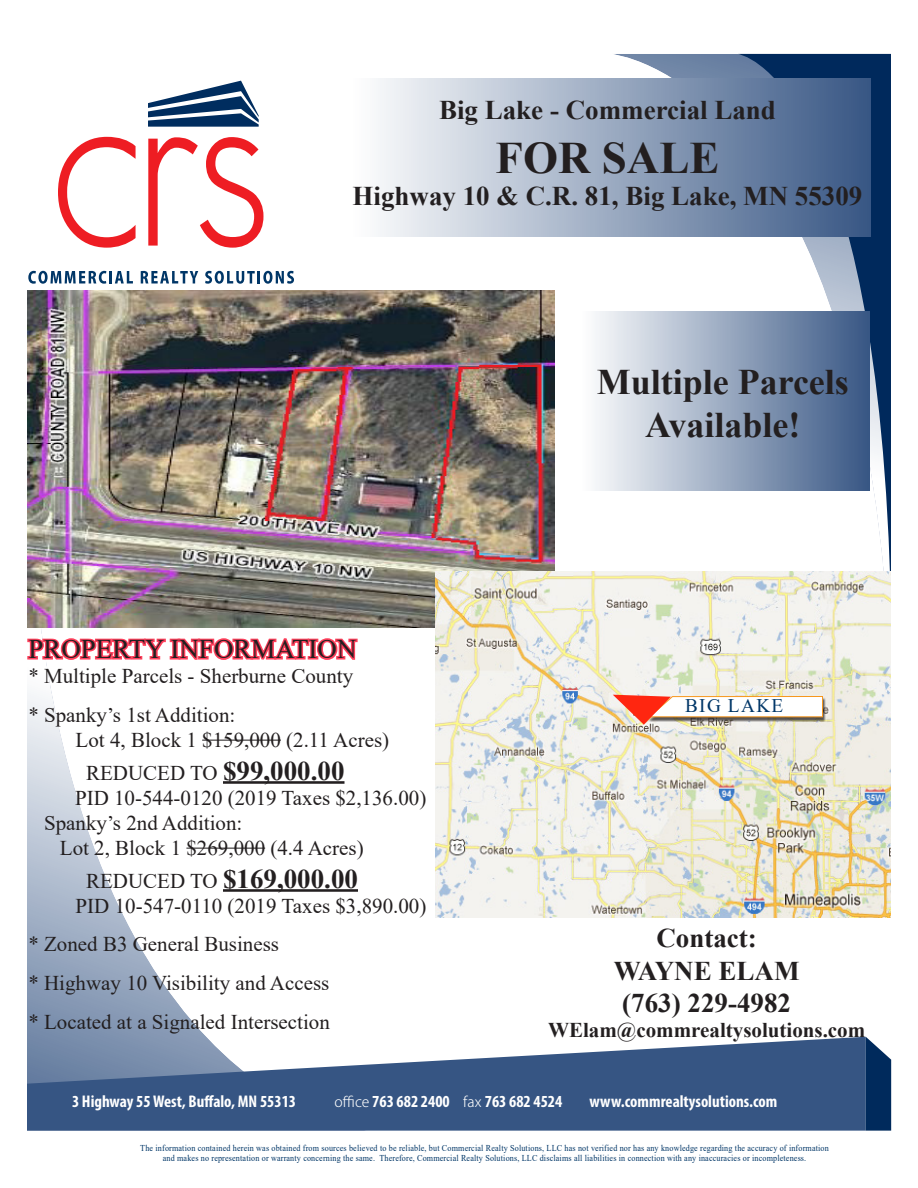
<style>
.page{position:relative;width:918px;height:1188px;background:#fff}
.page>*{position:absolute;margin:0;border:0;box-sizing:border-box;transform-origin:0 0}
.t1{font:700 45px "Times New Roman";color:#231f20}
.t2{font:700 36px/43.2px "Times New Roman";color:#231f20;text-align:center}
.t3{font:700 27px/32.4px "Times New Roman";color:#231f20;text-align:center}
.t4{font:27px "Times New Roman";color:#231f20}
.t5{font:21px/38.7px "Times New Roman";color:#231f20}
.t6{font:700 21px "Times New Roman";color:#231f20}
.t7{font:19.2px "Times New Roman";letter-spacing:.075em;color:#003667}
.t8{font:700 condensed 16.95px "Myriad Pro";color:#fff}
.t9{font:9px/10.5px "Times New Roman";letter-spacing:.02em;color:#003667;text-align:center;scale:.9 1}
.s1{font-weight:400;font-size:21px}
.s2{font-family:"Koz Go Pro";font-weight:300;font-stretch:normal;font-size:14.1px}
</style>
<div class="page">
<svg style="left:611px;top:54px;width:127px;height:437px"></svg>
<svg style="left:738px;top:54px;width:153px;height:517px"></svg>
<svg style="left:27px;top:627px;width:342px;height:410px"></svg>
<svg style="left:27px;top:1037px;width:839px;height:94px;background:#5a7399"></svg>
<svg style="left:866px;top:1037px;width:25px;height:94px;background:#1f4470"></svg>
<div style="left:344px;top:78px;width:527px;height:159px;background:linear-gradient(to right,#fff,#385684)"></div>
<div style="left:576px;top:312px;width:293px;height:178px;background:linear-gradient(to right,#fff,#385784)"></div>
<hr style="left:223px;top:781px;width:122px;height:3px;background:#231f20">
<hr style="left:223px;top:889px;width:135px;height:3px;background:#231f20">
<svg style="left:27px;top:629px;width:332px;height:33px"></svg>
<hr style="left:202px;top:740px;width:79px;height:1px;background:#231f20">
<hr style="left:186px;top:848px;width:79px;height:1px;background:#231f20">
<img style="left:27px;top:290px;width:528px;height:337px">
<img style="left:435px;top:571px;width:456px;height:347px">
<svg style="left:148px;top:81px;width:111px;height:46px"></svg>
<svg style="left:28px;top:271px;width:105px;height:13px"></svg>
<svg style="left:141px;top:271px;width:57px;height:13px"></svg>
<svg style="left:205px;top:271px;width:89px;height:13px"></svg>
<svg style="left:58px;top:137px;width:78px;height:111px"></svg>
<svg style="left:148px;top:137px;width:115px;height:111px"></svg>
<svg style="left:613px;top:695px;width:210px;height:30px"></svg>
<h3 class="t3" style="left:439px;top:96px;width:339px">Big Lake - Commercial Land</h3>
<h1 class="t1" style="left:496px;top:142px;width:225px">FOR SALE</h1>
<h3 class="t3" style="left:352px;top:183px;width:512px">Highway 10 &amp; C.R. 81, Big Lake, MN 55309</h3>
<h3 class="t4" style="left:28px;top:639px;width:330px">PROPERTY INFORMATION</h3>
<h3 class="t5" style="left:28px;top:659px;width:326px">* Multiple Parcels - Sherburne County * Spanky’s 1st Addition:</h3>
<h3 class="t5" style="left:76px;top:723px;width:315px">Lot 4, Block 1 $159,000 (2.11 Acres)</h3>
<h3 class="t3" style="left:86px;top:757px;width:260px"><span class="s1">REDUCED TO</span> $99,000.00</h3>
<h3 class="t5" style="left:75px;top:780px;width:353px">PID 10-544-0120 (2019 Taxes $2,136.00)</h3>
<h3 class="t5" style="left:44px;top:805px;width:200px">Spanky’s 2nd Addition:</h3>
<h3 class="t5" style="left:60px;top:831px;width:305px">Lot 2, Block 1 $269,000 (4.4 Acres)</h3>
<h3 class="t3" style="left:86px;top:865px;width:273px"><span class="s1">REDUCED TO</span> $169,000.00</h3>
<h3 class="t5" style="left:28px;top:888px;width:400px;text-indent:47px">PID 10-547-0110 (2019 Taxes $3,890.00) * Zoned B3 General Business<br>* Highway 10 Visibility and Access<br>* Located at a Signaled Intersection</h3>
<h2 class="t2" style="left:597px;top:364px;width:254px">Multiple Parcels<br>Available!</h2>
<h3 class="t7" style="left:685px;top:698px;width:100px">BIG LAKE</h3>
<h3 class="t3" style="left:614px;top:925px;width:187px">Contact:<br>WAYNE ELAM (763) 229-4982</h3>
<h3 class="t6" style="left:548px;top:1023px;width:319px">WElam@commrealtysolutions.com</h3>
<h3 class="t8" style="left:72px;top:1095px;width:226px">3 Highway 55 West, Buffalo, MN 55313</h3>
<h3 class="t8" style="left:335px;top:1095px;width:229px"><span class="s2">office</span> 763 682 2400 <span class="s2">fax</span> 763 682 4524</h3>
<h3 class="t8" style="left:589px;top:1095px;width:190px">www.commrealtysolutions.com</h3>
<p class="t9" style="left:140px;top:1143px;width:767px">The information contained herein was obtained from sources believed to be reliable, but Commercial Realty Solutions, LLC has not verified nor has any knowledge regarding the accuracy of information and makes no representation or warranty concerning the same. Therefore, Commercial Realty Solutions, LLC disclaims all liabilities in connection with any inaccuracies or incompleteness.</p>
</div>
